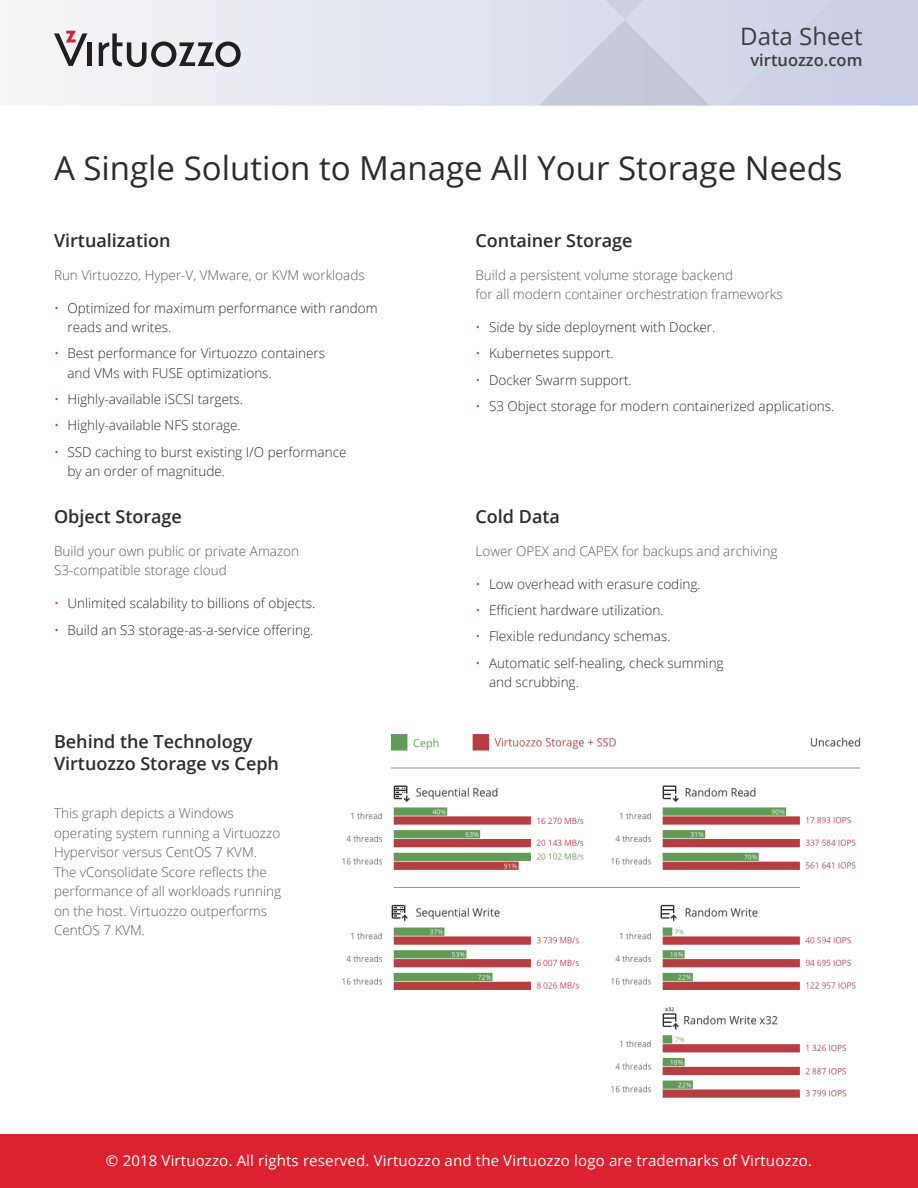
<style>
.page{position:relative;width:918px;height:1188px;background:#fff}
.page>*{position:absolute;margin:0;border:0;box-sizing:border-box;transform-origin:0 0}
.t1{font:33px "Open Sans";color:#2c2c2c}
.t2{font:24px "Open Sans";color:#3e3e3f}
.t3{font:600 18px "Open Sans";color:#2c2c2c}
.t4{font:600 16.5px "Open Sans";color:#3e3e3f}
.t5{font:15px "Open Sans";letter-spacing:.01em;color:#fff}
.t6{font:300 13.5px/19.5px "Open Sans";color:#2c2c2c}
.Body{font:300 13.5px/19.5px "Open Sans";color:#575b62}
.s1{color:#cf343b}
</style>
<div class="page">
<div style="left:0;top:1134px;width:918px;height:54px;background:#db2230"></div>
<svg style="left:41px;top:0;width:684px;height:106px"></svg>
<div style="left:725px;top:0;width:193px;height:106px;background:#cbd1e6"></div>
<svg style="left:539px;top:0;width:172px;height:106px;background:#cfd4e4"></svg>
<svg style="left:54px;top:31px;width:33px;height:35px"></svg>
<div style="left:87px;top:42px;width:5px;height:24px;background:#231f20"></div>
<svg style="left:99px;top:33px;width:142px;height:34px"></svg>
<img style="left:342px;top:734px;width:519px;height:364px">
<h2 class="t2" style="left:740px;top:20px;width:124px">Data Sheet</h2>
<p class="t4" style="left:751px;top:49px;width:114px">virtuozzo.com</p>
<p class="t1" style="left:54px;top:146px;width:790px">A Single Solution to Manage All Your Storage Needs</p>
<p class="t3" style="left:54px;top:228px;width:118px">Virtualization</p>
<p class="Body" style="left:54px;top:265px;width:312px">Run Virtuozzo, Hyper-V, VMware, or KVM workloads</p>
<p class="t6" style="left:68px;top:298px;width:312px;text-indent:-14px"><span class="s1">•</span> Optimized for maximum performance with random reads and writes.</p>
<p class="t6" style="left:68px;top:343px;width:259px;text-indent:-14px"><span class="s1">•</span> Best performance for Virtuozzo containers and VMs with FUSE optimizations.</p>
<p class="t6" style="left:54px;top:389px;width:191px"><span class="s1">•</span> Highly-available iSCSI targets.</p>
<p class="t6" style="left:54px;top:415px;width:188px"><span class="s1">•</span> Highly-available NFS storage.</p>
<p class="t6" style="left:68px;top:442px;width:280px;text-indent:-14px"><span class="s1">•</span> SSD caching to burst existing I/O performance by an order of magnitude.</p>
<p class="t3" style="left:54px;top:504px;width:129px">Object Storage</p>
<p class="Body" style="left:54px;top:541px;width:247px">Build your own public or private Amazon<br>S3-compatible storage cloud</p>
<p class="t6" style="left:54px;top:593px;width:263px"><span class="s1">•</span> Unlimited scalability to billions of objects.</p>
<p class="t6" style="left:54px;top:620px;width:261px"><span class="s1">•</span> Build an S3 storage-as-a-service offering.</p>
<p class="t3" style="left:54px;top:729px;width:200px">Behind the Technology</p>
<p class="t3" style="left:54px;top:751px;width:227px">Virtuozzo Storage vs Ceph</p>
<p class="Body" style="left:54px;top:803px;width:229px">This graph depicts a Windows operating system running a Virtuozzo<br>Hypervisor versus CentOS 7 KVM.<br>The vConsolidate Score reflects the performance of all workloads running on the host. Virtuozzo outperforms<br>CentOS 7 KVM.</p>
<p class="t3" style="left:476px;top:228px;width:159px">Container Storage</p>
<p class="Body" style="left:476px;top:265px;width:309px">Build a persistent volume storage backend<br>for all modern container orchestration frameworks</p>
<p class="t6" style="left:476px;top:317px;width:241px"><span class="s1">•</span> Side by side deployment with Docker.</p>
<p class="t6" style="left:476px;top:343px;width:140px"><span class="s1">•</span> Kubernetes support.</p>
<p class="t6" style="left:476px;top:370px;width:158px"><span class="s1">•</span> Docker Swarm support.</p>
<p class="t6" style="left:476px;top:396px;width:360px"><span class="s1">•</span> S3 Object storage for modern containerized applications.</p>
<p class="t3" style="left:476px;top:504px;width:86px">Cold Data</p>
<p class="Body" style="left:476px;top:541px;width:303px">Lower OPEX and CAPEX for backups and archiving</p>
<p class="t6" style="left:476px;top:574px;width:227px"><span class="s1">•</span> Low overhead with erasure coding.</p>
<p class="t6" style="left:476px;top:600px;width:190px"><span class="s1">•</span> Efficient hardware utilization.</p>
<p class="t6" style="left:476px;top:626px;width:197px"><span class="s1">•</span> Flexible redundancy schemas.</p>
<p class="t6" style="left:489px;top:653px;width:236px;text-indent:-14px"><span class="s1">•</span> Automatic self-healing, check summing and scrubbing.</p>
<p class="t5" style="left:106px;top:1150px;width:708px">© 2018 Virtuozzo. All rights reserved. Virtuozzo and the Virtuozzo logo are trademarks of Virtuozzo.</p>
</div>
